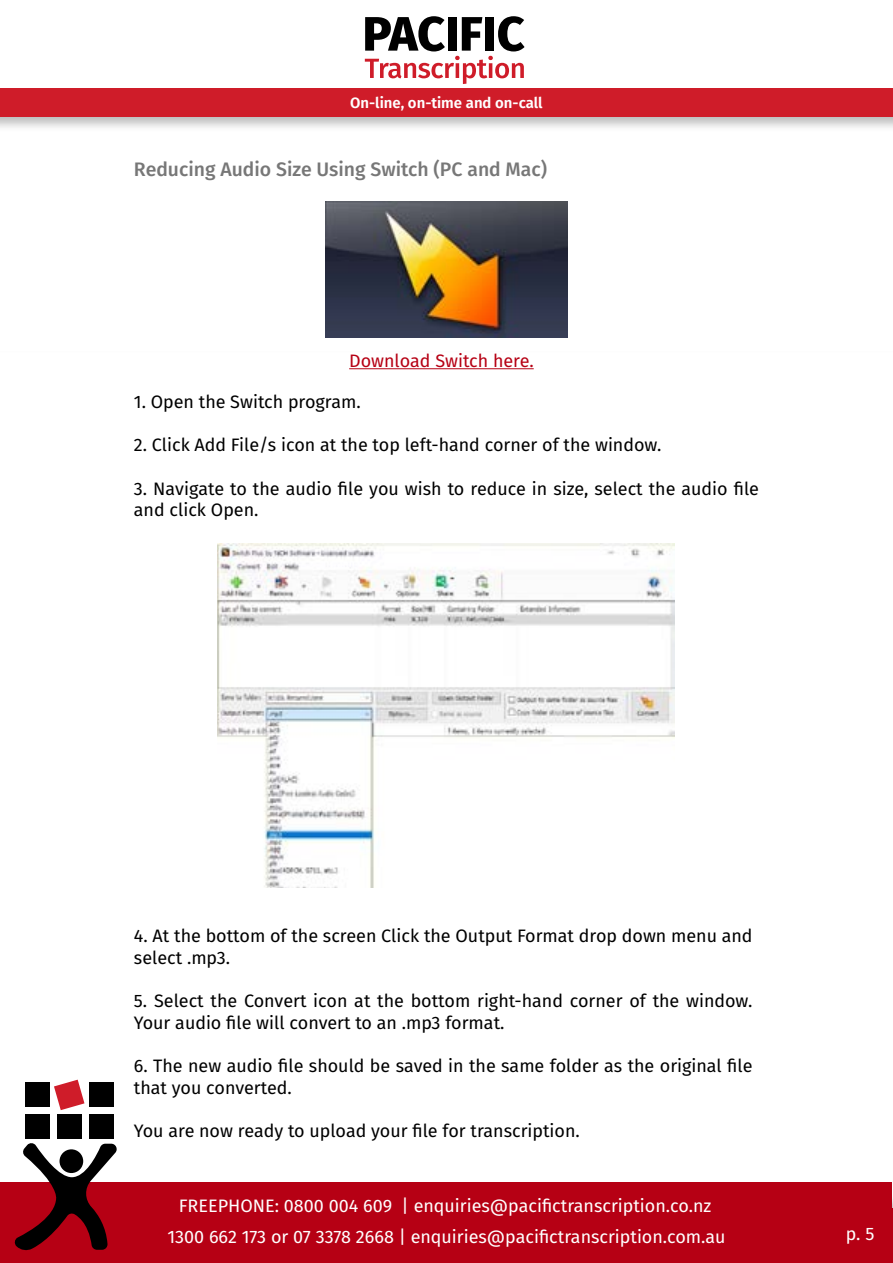
<style>
.page{position:relative;width:893px;height:1263px;background:#fff}
.page>*{position:absolute;margin:0;border:0;box-sizing:border-box;transform-origin:0 0}
.t1{font:500 19.5px "Fira Sans";color:#777}
.t2{font:18px/21.6px "Fira Sans";color:#000}
.t3{font:18px/30.3px "Fira Sans";color:#fff;text-align:center}
.t4{font:18px "Fira Sans";color:#b60014}
.t5{font:600 15px "Fira Sans";color:#fff}
</style>
<div class="page">
<div style="left:0;top:106px;width:893px;height:1056px;background:#000;opacity:.27"></div>
<div style="left:0;top:342px;width:893px;height:869px;background:#fff"></div>
<div style="left:0;top:1209px;width:893px;height:54px;background:#b60014"></div>
<div style="left:0;top:1182px;width:891px;height:44px;background:#b60014"></div>
<svg style="left:14px;top:1143px;width:103px;height:108px"></svg>
<div style="left:60px;top:1149px;width:23px;height:24px;background:#000;border-radius:50%"></div>
<div style="left:25px;top:1082px;width:25px;height:25px;background:#000"></div>
<svg style="left:54px;top:1080px;width:30px;height:30px"></svg>
<div style="left:89px;top:1082px;width:25px;height:25px;background:#000"></div>
<div style="left:25px;top:1114px;width:25px;height:25px;background:#000"></div>
<div style="left:57px;top:1114px;width:25px;height:25px;background:#000"></div>
<div style="left:89px;top:1114px;width:25px;height:25px;background:#000"></div>
<div style="left:0;top:88px;width:893px;height:28px;background:#cf1c29"></div>
<svg style="left:365px;top:16px;width:160px;height:68px"></svg>
<img style="left:326px;top:202px;width:241px;height:136px">
<hr style="left:349px;top:368px;width:185px;height:1px;background:#b60014">
<img style="left:218px;top:543px;width:457px;height:344px">
<p class="t5" style="left:350px;top:90px;width:194px">On-line, on-time and on-call</p>
<p class="t1" style="left:134px;top:153px;width:415px">Reducing Audio Size Using Switch (PC and Mac)</p>
<p class="t4" style="left:349px;top:347px;width:186px">Download Switch here.</p>
<p class="t2" style="left:134px;top:391px;width:228px">1. Open the Switch program.</p>
<p class="t2" style="left:134px;top:434px;width:529px">2. Click Add File/s icon at the top left-hand corner of the window.</p>
<p class="t2" style="left:134px;top:477px;width:627px">3. Navigate to the audio file you wish to reduce in size, select the audio file and click Open.</p>
<p class="t2" style="left:134px;top:925px;width:620px">4. At the bottom of the screen Click the Output Format drop down menu and select .mp3.</p>
<p class="t2" style="left:134px;top:990px;width:620px">5. Select the Convert icon at the bottom right-hand corner of the window.<br>Your audio file will convert to an .mp3 format.</p>
<p class="t2" style="left:134px;top:1054px;width:620px">6. The new audio file should be saved in the same folder as the original file that you converted.</p>
<p class="t2" style="left:134px;top:1119px;width:447px">You are now ready to upload your file for transcription.</p>
<p class="t3" style="left:167px;top:1190px;width:560px">FREEPHONE: 0800 004 609 | enquiries@pacifictranscription.co.nz<br>1300 662 173 or 07 3378 2668 | enquiries@pacifictranscription.com.au</p>
<p class="t3" style="left:846px;top:1218px;width:30px">p. 5</p>
</div>
